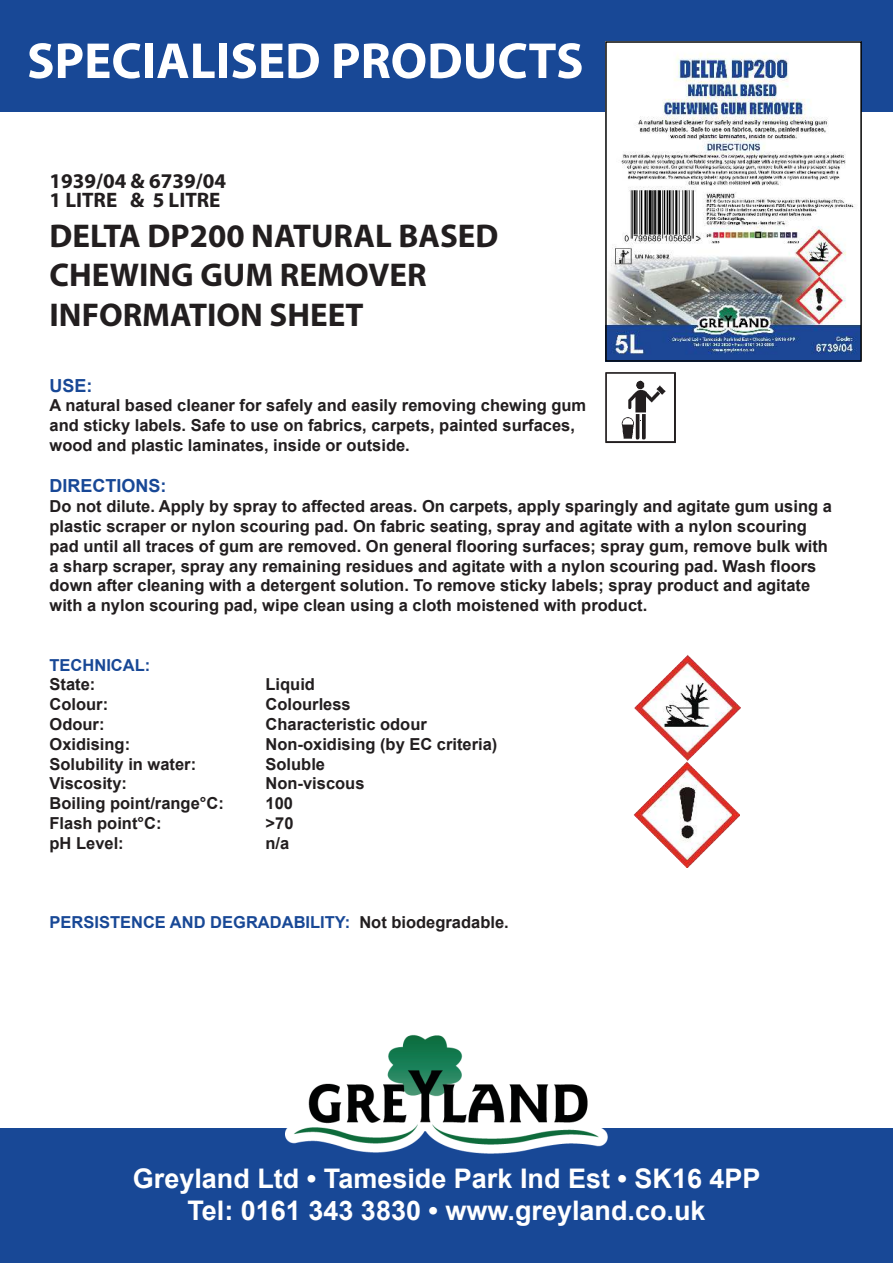
<style>
.page{position:relative;width:893px;height:1263px;background:#fff}
.page>*{position:absolute;margin:0;border:0;box-sizing:border-box;transform-origin:0 0}
.t1{font:700 51px "Myriad Pro";color:#fff}
.t2{font:700 33px/39.6px "Myriad Pro";color:#221e1f}
.t3{font:700 27px/32.4px "Arial";color:#fff;text-align:center}
.t4{font:700 21px/19.5px "Myriad Pro";color:#221e1f}
.t5{font:700 18px "Arial";color:#184896}
.t6{font:700 16.5px/19.8px "Arial";color:#221e1f}
.t7{font:700 16.5px "Arial";color:#184896}
.s1{color:#221e1f}
</style>
<div class="page">
<div style="left:0;top:0;width:893px;height:111px;background:#184896"></div>
<img style="left:608px;top:44px;width:251px;height:315px">
<div style="left:0;top:1129px;width:893px;height:134px;background:#184896"></div>
<div style="left:605px;top:41px;width:257px;height:321px;border:2px solid #020303"></div>
<img style="left:286px;top:1034px;width:321px;height:119px">
<svg style="left:621px;top:380px;width:45px;height:60px"></svg>
<div style="left:605px;top:372px;width:71px;height:71px;border:1px solid #221e1f"></div>
<img style="left:633px;top:655px;width:107px;height:212px">
<h1 class="t1" style="left:27px;top:31px;width:558px">SPECIALISED PRODUCTS</h1>
<p class="t4" style="left:50px;top:171px;width:178px">1939/04 &amp; 6739/04<br>1 LITRE &amp; 5 LITRE</p>
<h2 class="t2" style="left:50px;top:215px;width:450px">DELTA DP200 NATURAL BASED<br>CHEWING GUM REMOVER<br>INFORMATION SHEET</h2>
<p class="t5" style="left:50px;top:378px;width:45px">USE:</p>
<p class="t6" style="left:50px;top:397px;width:538px">A natural based cleaner for safely and easily removing chewing gum and sticky labels. Safe to use on fabrics, carpets, painted surfaces, wood and plastic laminates, inside or outside.</p>
<p class="t5" style="left:50px;top:479px;width:118px">DIRECTIONS:</p>
<p class="t6" style="left:50px;top:498px;width:784px">Do not dilute. Apply by spray to affected areas. On carpets, apply sparingly and agitate gum using a plastic scraper or nylon scouring pad. On fabric seating, spray and agitate with a nylon scouring pad until all traces of gum are removed. On general flooring surfaces; spray gum, remove bulk with a sharp scraper, spray any remaining residues and agitate with a nylon scouring pad. Wash floors down after cleaning with a detergent solution. To remove sticky labels; spray product and agitate with a nylon scouring pad, wipe clean using a cloth moistened with product.</p>
<p class="t7" style="left:50px;top:658px;width:102px">TECHNICAL:</p>
<p class="t6" style="left:50px;top:676px;width:47px">State:</p>
<p class="t6" style="left:266px;top:676px;width:51px">Liquid</p>
<p class="t6" style="left:50px;top:696px;width:60px">Colour:</p>
<p class="t6" style="left:266px;top:696px;width:87px">Colourless</p>
<p class="t6" style="left:50px;top:716px;width:56px">Odour:</p>
<p class="t6" style="left:266px;top:716px;width:163px">Characteristic odour</p>
<p class="t6" style="left:50px;top:736px;width:82px">Oxidising:</p>
<p class="t6" style="left:266px;top:736px;width:233px">Non-oxidising (by EC criteria)</p>
<p class="t6" style="left:50px;top:755px;width:148px">Solubility in water:</p>
<p class="t6" style="left:266px;top:755px;width:61px">Soluble</p>
<p class="t6" style="left:50px;top:775px;width:79px">Viscosity:</p>
<p class="t6" style="left:266px;top:775px;width:101px">Non-viscous</p>
<p class="t6" style="left:50px;top:795px;width:176px">Boiling point/range°C:</p>
<p class="t6" style="left:266px;top:795px;width:29px">100</p>
<p class="t6" style="left:50px;top:815px;width:114px">Flash point°C:</p>
<p class="t6" style="left:266px;top:815px;width:29px">&gt;70</p>
<p class="t6" style="left:50px;top:835px;width:76px">pH Level:</p>
<p class="t6" style="left:266px;top:835px;width:25px">n/a</p>
<p class="t7" style="left:50px;top:916px;width:461px">PERSISTENCE AND DEGRADABILITY: <span class="s1">Not biodegradable.</span></p>
<h3 class="t3" style="left:133px;top:1163px;width:629px">Greyland Ltd • Tameside Park Ind Est • SK16 4PP<br>Tel: 0161 343 3830 • www.greyland.co.uk</h3>
</div>
